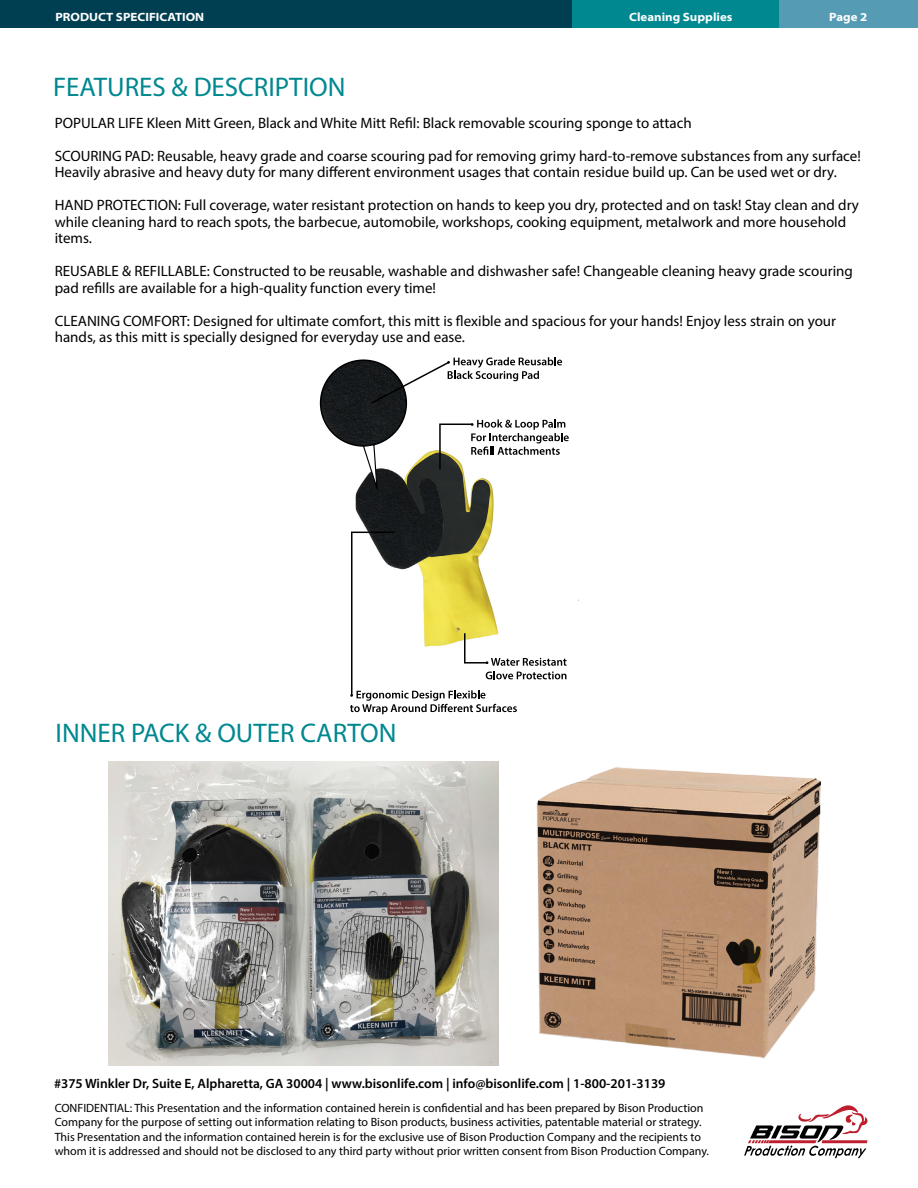
<style>
.page{position:relative;width:918px;height:1188px;background:#fff}
.page>*{position:absolute;margin:0;border:0;box-sizing:border-box;transform-origin:0 0}
.t1{font:27px "Myriad Pro";color:#008890}
.t2{font:15px/16.5px "Myriad Pro";color:#000}
.t3{font:600 13.5px "Myriad Pro";color:#000}
.t4{font:12px/14.4px "Myriad Pro";color:#000}
.t5{font:700 semi-expanded 12px "Myriad Pro";color:#fff}
</style>
<div class="page">
<div style="left:764px;top:0;width:154px;height:28px;background:#569bb4"></div>
<div style="left:502px;top:0;width:277px;height:28px;background:#008890"></div>
<div style="left:0;top:0;width:572px;height:28px;background:#003f52"></div>
<svg style="left:744px;top:1105px;width:124px;height:53px"></svg>
<img style="left:536px;top:767px;width:285px;height:292px">
<svg style="left:321px;top:357px;width:248px;height:357px"></svg>
<img style="left:108px;top:761px;width:391px;height:305px">
<p class="t5" style="left:56px;top:10px;width:150px">PRODUCT SPECIFICATION</p>
<p class="t5" style="left:629px;top:10px;width:105px">Cleaning Supplies</p>
<p class="t5" style="left:829px;top:10px;width:40px">Page 2</p>
<h1 class="t1" style="left:53px;top:70px;width:294px">FEATURES &amp; DESCRIPTION</h1>
<p class="t2" style="left:55px;top:114px;width:639px">POPULAR LIFE Kleen Mitt Green, Black and White Mitt Refil: Black removable scouring sponge to attach</p>
<p class="t2" style="left:55px;top:147px;width:808px">SCOURING PAD: Reusable, heavy grade and coarse scouring pad for removing grimy hard-to-remove substances from any surface!<br>Heavily abrasive and heavy duty for many different environment usages that contain residue build up. Can be used wet or dry.</p>
<p class="t2" style="left:55px;top:197px;width:806px">HAND PROTECTION: Full coverage, water resistant protection on hands to keep you dry, protected and on task! Stay clean and dry while cleaning hard to reach spots, the barbecue, automobile, workshops, cooking equipment, metalwork and more household items.</p>
<p class="t2" style="left:55px;top:263px;width:800px">REUSABLE &amp; REFILLABLE: Constructed to be reusable, washable and dishwasher safe! Changeable cleaning heavy grade scouring pad refills are available for a high-quality function every time!</p>
<p class="t2" style="left:55px;top:312px;width:783px">CLEANING COMFORT: Designed for ultimate comfort, this mitt is flexible and spacious for your hands! Enjoy less strain on your hands, as this mitt is specially designed for everyday use and ease.</p>
<h1 class="t1" style="left:56px;top:716px;width:342px">INNER PACK &amp; OUTER CARTON</h1>
<p class="t3" style="left:54px;top:1075px;width:613px">#375 Winkler Dr, Suite E, Alpharetta, GA 30004 | www.bisonlife.com | info@bisonlife.com | 1-800-201-3139</p>
<p class="t4" style="left:55px;top:1100px;width:656px">CONFIDENTIAL: This Presentation and the information contained herein is confidential and has been prepared by Bison Production Company for the purpose of setting out information relating to Bison products, business activities, patentable material or strategy.<br>This Presentation and the information contained herein is for the exclusive use of Bison Production Company and the recipients to whom it is addressed and should not be disclosed to any third party without prior written consent from Bison Production Company.</p>
</div>
